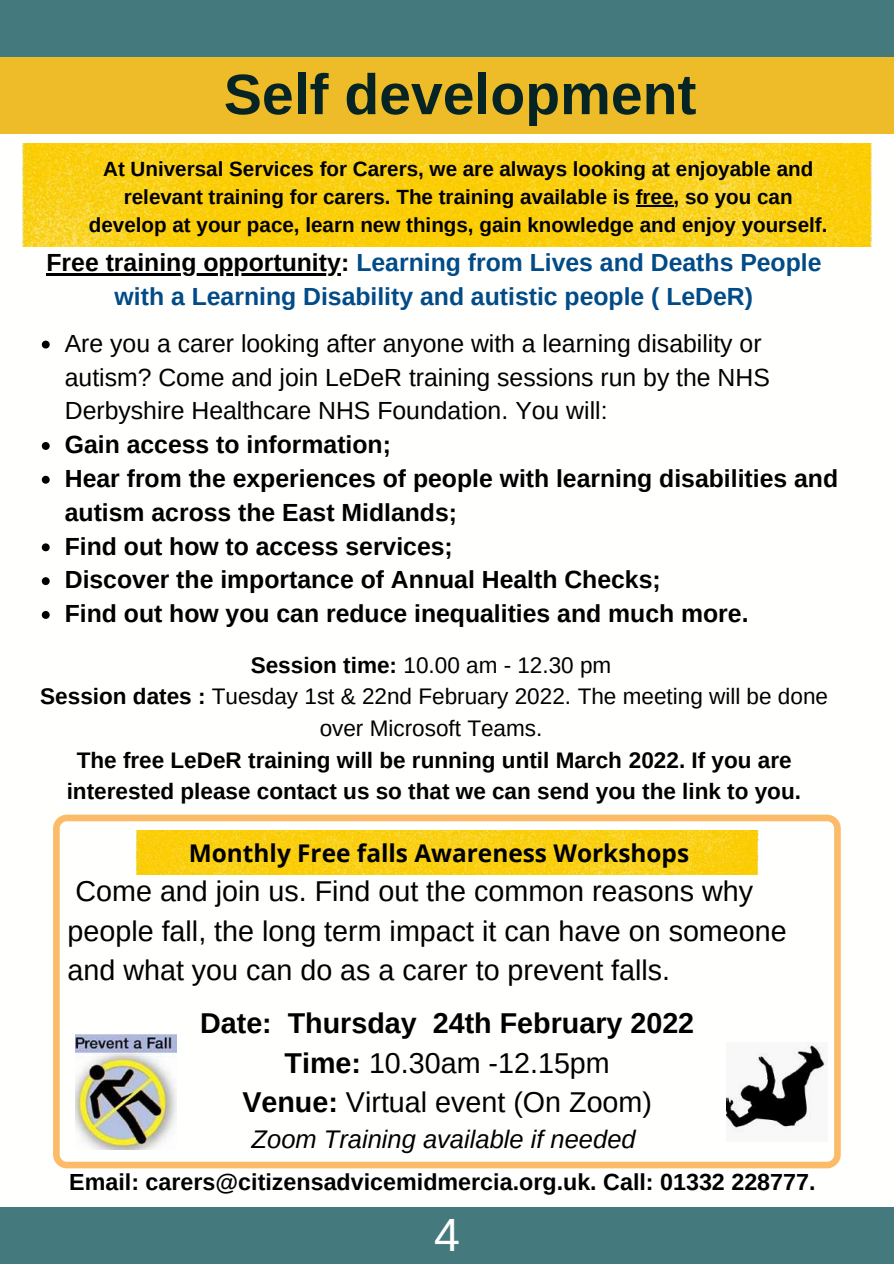
<style>
.page{position:relative;width:894px;height:1264px;background:#fff}
.page>*{position:absolute;margin:0;border:0;box-sizing:border-box;transform-origin:0 0}
.t1{font:700 57px "Arimo";color:#062424}
.t2{font:46.5px "Arimo";color:#fffffe}
.t3{font:28.65px/39.5px "Arimo";color:#000}
.t4{font:700 28.65px/39.5px "Arimo";color:#000;text-align:center}
.t5{font:italic 25.5px "Arimo";color:#000}
.t6{font:700 24.75px/33.8px "Arimo";color:#000}
.t7{font:24.75px/33.8px "Arimo";color:#000}
.t8{font:700 24.75px/33.8px "Arimo";color:#004b88;text-align:center}
.t9{font:700 24.45px "Open Sans";color:#000}
.t10{font:700 23.25px "Arimo";color:#000}
.t11{font:700 22.5px/31.5px "Arimo";color:#000;text-align:center}
.t12{font:22.5px/31.5px "Arimo";color:#000;text-align:center}
.t13{font:700 20.55px/28px "Arimo";color:#000;text-align:center}
.s1{color:#000}
.s2{font-weight:700}
.s3{font-weight:400}
</style>
<div class="page">
<div style="left:0;top:1207px;width:893px;height:56px;background:#44797e"></div>
<div style="left:0;top:57px;width:893px;height:76px;background:#eebb29"></div>
<div style="left:0;top:0;width:893px;height:56px;background:#44797e"></div>
<svg style="left:42px;top:340px;width:8px;height:8px"></svg>
<svg style="left:42px;top:442px;width:8px;height:8px"></svg>
<svg style="left:42px;top:476px;width:8px;height:7px"></svg>
<svg style="left:42px;top:543px;width:8px;height:8px"></svg>
<svg style="left:42px;top:577px;width:8px;height:8px"></svg>
<svg style="left:42px;top:611px;width:8px;height:8px"></svg>
<hr style="left:46px;top:273px;width:295px;height:2px;background:#000">
<svg style="left:53px;top:814px;width:787px;height:354px"></svg>
<img style="left:136px;top:830px;width:622px;height:44px">
<img style="left:22px;top:143px;width:850px;height:103px">
<hr style="left:635px;top:205px;width:38px;height:1px;background:#000">
<h1 class="t1" style="left:224px;top:63px;width:474px">Self development</h1>
<p class="t13" style="left:89px;top:155px;width:740px">At Universal Services for Carers, we are always looking at enjoyable and relevant training for carers. The training available is free, so you can develop at your pace, learn new things, gain knowledge and enjoy yourself.</p>
<p class="t8" style="left:46px;top:245px;width:776px"><span class="s1">Free training opportunity:</span> Learning from Lives and Deaths People with a Learning Disability and autistic people ( LeDeR)</p>
<p class="t7" style="left:65px;top:326px;width:706px">Are you a carer looking after anyone with a learning disability or autism? Come and join LeDeR training sessions run by the NHS<br>Derbyshire Healthcare NHS Foundation. You will:</p>
<p class="t6" style="left:65px;top:428px;width:774px">Gain access to information;<br>Hear from the experiences of people with learning disabilities and autism across the East Midlands;<br>Find out how to access services;<br>Discover the importance of Annual Health Checks;<br>Find out how you can reduce inequalities and much more.</p>
<p class="t12" style="left:40px;top:649px;width:789px"><span class="s2">Session time:</span> 10.00 am - 12.30 pm<br><span class="s2">Session dates :</span> Tuesday 1st &amp; 22nd February 2022. The meeting will be done over Microsoft Teams.</p>
<p class="t11" style="left:67px;top:744px;width:735px">The free LeDeR training will be running until March 2022. If you are interested please contact us so that we can send you the link to you.</p>
<p class="t9" style="left:189px;top:836px;width:501px">Monthly Free falls Awareness Workshops</p>
<p class="t3" style="left:68px;top:871px;width:720px">Come and join us. Find out the common reasons why people fall, the long term impact it can have on someone and what you can do as a carer to prevent falls.</p>
<p class="t4" style="left:200px;top:1003px;width:495px">Date: Thursday 24th February 2022<br>Time: <span class="s3">10.30am -12.15pm<br></span>Venue: <span class="s3">Virtual event (On Zoom)</span></p>
<p class="t5" style="left:251px;top:1125px;width:385px">Zoom Training available if needed</p>
<p class="t10" style="left:69px;top:1168px;width:747px">Email: carers@citizensadvicemidmercia.org.uk. Call: 01332 228777.</p>
<h2 class="t2" style="left:434px;top:1209px;width:27px">4</h2>
</div>
